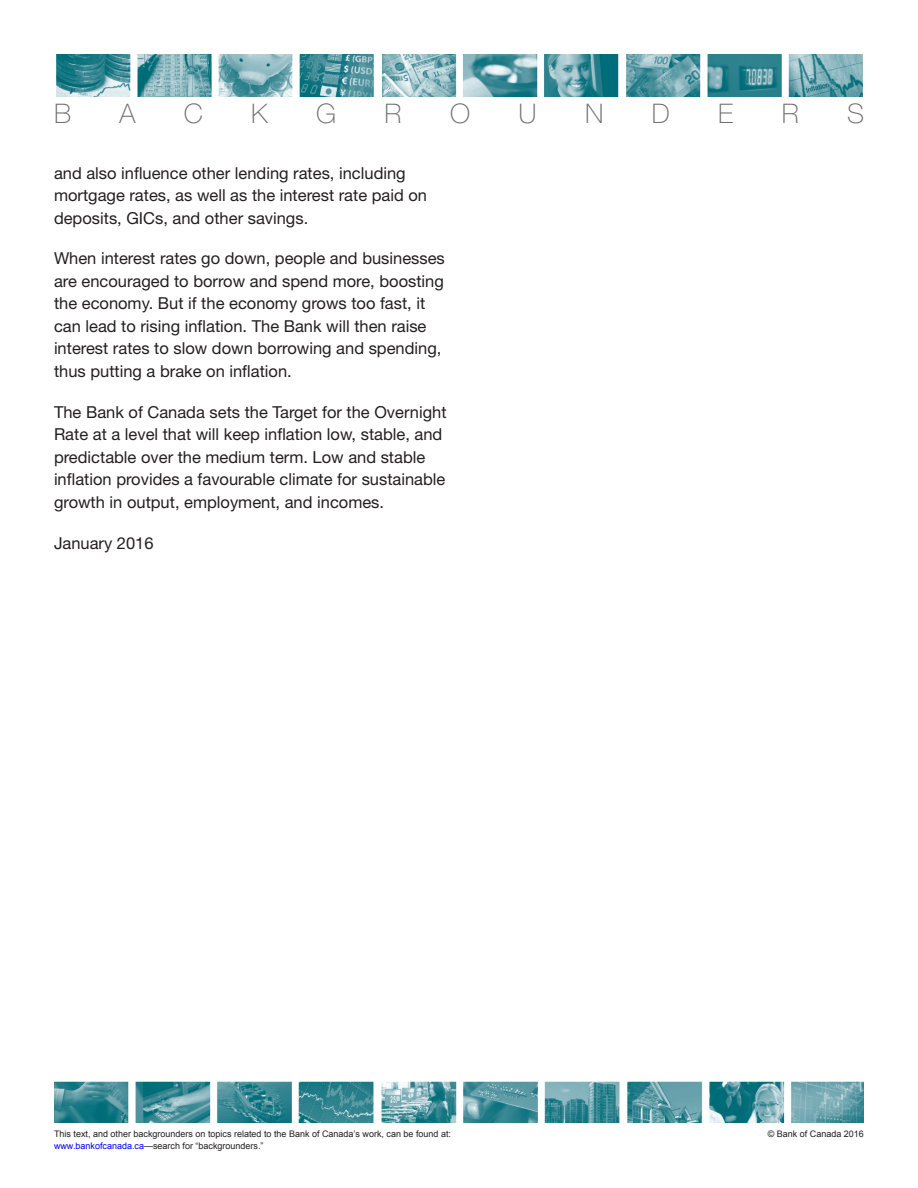
<style>
.page{position:relative;width:918px;height:1188px;background:#fff}
.page>*{position:absolute;margin:0;border:0;box-sizing:border-box;transform-origin:0 0}
.t1{font:100 27px "Helvetica Neue LT Std";color:#6c6d70}
.Body{font:16.5px/22.5px "Helvetica Neue LT Std";color:#231f20}
.Footer-Left{font:9px/12px "Arial";color:#231f20}
.s1{color:#00f}
</style>
<div class="page">
<img style="left:56px;top:54px;width:807px;height:42px">
<img style="left:54px;top:1082px;width:810px;height:40px">
<h1 class="t1" style="left:54px;top:98px;width:19px">B</h1>
<h1 class="t1" style="left:119px;top:98px;width:18px">A</h1>
<h1 class="t1" style="left:184px;top:98px;width:21px">C</h1>
<h1 class="t1" style="left:251px;top:98px;width:18px">K</h1>
<h1 class="t1" style="left:316px;top:98px;width:22px">G</h1>
<h1 class="t1" style="left:385px;top:98px;width:19px">R</h1>
<h1 class="t1" style="left:450px;top:98px;width:22px">O</h1>
<h1 class="t1" style="left:518px;top:98px;width:20px">U</h1>
<h1 class="t1" style="left:585px;top:98px;width:20px">N</h1>
<h1 class="t1" style="left:652px;top:98px;width:20px">D</h1>
<h1 class="t1" style="left:718px;top:98px;width:17px">E</h1>
<h1 class="t1" style="left:782px;top:98px;width:19px">R</h1>
<h1 class="t1" style="left:847px;top:98px;width:19px">S</h1>
<p class="Body" style="left:54px;top:161px;width:375px">and also influence other lending rates, including mortgage rates, as well as the interest rate paid on deposits, GICs, and other savings.</p>
<p class="Body" style="left:54px;top:247px;width:392px">When interest rates go down, people and businesses are encouraged to borrow and spend more, boosting the economy. But if the economy grows too fast, it can lead to rising inflation. The Bank will then raise interest rates to slow down borrowing and spending, thus putting a brake on inflation.</p>
<p class="Body" style="left:54px;top:400px;width:394px">The Bank of Canada sets the Target for the Overnight Rate at a level that will keep inflation low, stable, and predictable over the medium term. Low and stable inflation provides a favourable climate for sustainable growth in output, employment, and incomes.</p>
<p class="Body" style="left:54px;top:531px;width:101px">January 2016</p>
<p class="Footer-Left" style="left:54px;top:1128px;width:399px">This text, and other backgrounders on topics related to the Bank of Canada’s work, can be found at: <span class="s1">www.bankofcanada.ca</span>—search for “backgrounders.”</p>
<p class="Footer-Left" style="left:768px;top:1128px;width:98px">© Bank of Canada 2016</p>
</div>
